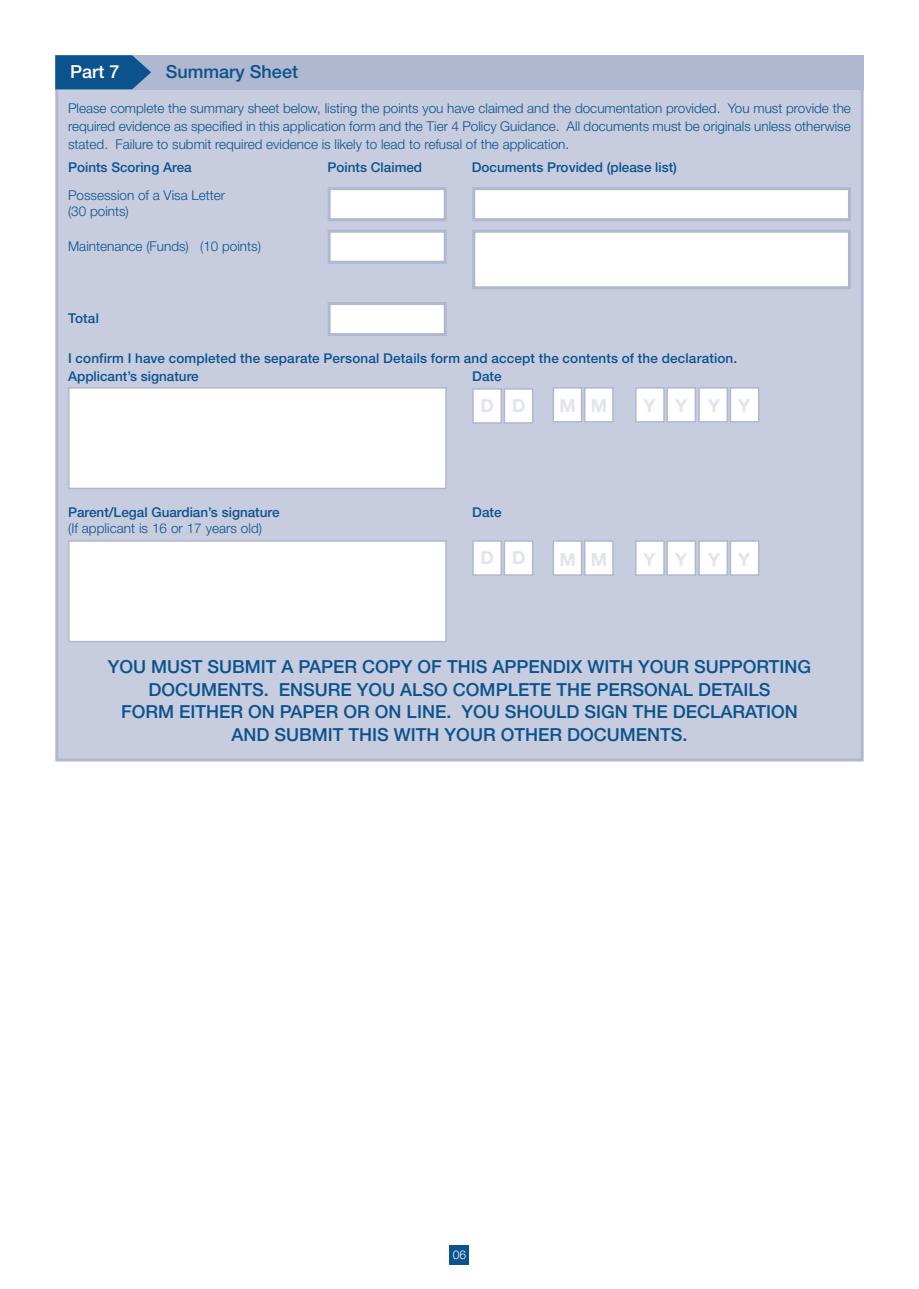
<style>
.page{position:relative;width:919px;height:1289px;background:#fff}
.page>*{position:absolute;margin:0;border:0;box-sizing:border-box;transform-origin:0 0}
.t1{font:500 18px/22.5px "Helvetica Neue";color:#0b538c;text-align:center}
.t2{font:700 18px "Helvetica Neue";letter-spacing:1.085em;color:#e1e4ee}
.t3{font:500 18px "Helvetica Neue";color:#fff}
.t4{font:300 13.5px/18px "Helvetica Neue";color:#0b538c;text-align:justify}
.Questions{font:500 13.5px "Helvetica Neue";color:#0b538c}
.t5{font:500 13.5px "Helvetica Neue LT Std";letter-spacing:.01em;color:#0b538c}
.t6{font:300 12px "Helvetica Neue";color:#fff}
</style>
<div class="page">
<div style="left:449px;top:1244px;width:20px;height:20px;background:#0b538c"></div>
<div style="left:55px;top:72px;width:808px;height:689px;background:#c7ccdf;border:3px solid #afb7d1"></div>
<div style="left:55px;top:55px;width:808px;height:34px;background:#afb7d1"></div>
<svg style="left:55px;top:55px;width:96px;height:34px;background:#1c5d93"></svg>
<div style="left:327px;top:187px;width:119px;height:34px;background:#fff;border:3px solid #afb7d1"></div>
<div style="left:472px;top:187px;width:378px;height:34px;background:#fff;border:3px solid #afb7d1"></div>
<div style="left:327px;top:230px;width:119px;height:34px;background:#fff;border:3px solid #afb7d1"></div>
<div style="left:472px;top:230px;width:378px;height:59px;background:#fff;border:3px solid #afb7d1"></div>
<div style="left:327px;top:302px;width:119px;height:34px;background:#fff;border:3px solid #afb7d1"></div>
<div style="left:68px;top:387px;width:379px;height:102px;background:#fff"></div>
<svg style="left:472px;top:388px;width:62px;height:36px;background:#eef0f5"></svg>
<svg style="left:552px;top:387px;width:62px;height:36px;background:#eef0f5"></svg>
<svg style="left:635px;top:387px;width:125px;height:36px"></svg>
<div style="left:68px;top:540px;width:379px;height:102px;background:#fff"></div>
<svg style="left:472px;top:540px;width:62px;height:36px;background:#eef0f5"></svg>
<svg style="left:552px;top:540px;width:62px;height:36px;background:#eef0f5"></svg>
<svg style="left:635px;top:540px;width:125px;height:36px;background:#eeeff5"></svg>
<p class="t3" style="left:70px;top:61px;width:51px">Part 7</p>
<p class="t1" style="left:166px;top:60px;width:134px">Summary Sheet</p>
<p class="t4" style="left:68px;top:99px;width:784px">Please complete the summary sheet below, listing the points you have claimed and the documentation provided. You must provide the required evidence as specified in this application form and the Tier 4 Policy Guidance. All documents must be originals unless otherwise stated. Failure to submit required evidence is likely to lead to refusal of the application.</p>
<p class="Questions" style="left:68px;top:159px;width:125px">Points Scoring Area</p>
<p class="Questions" style="left:327px;top:159px;width:96px">Points Claimed</p>
<p class="Questions" style="left:472px;top:159px;width:207px">Documents Provided (please list)</p>
<p class="t4" style="left:68px;top:187px;width:158px;line-height:16.2px">Possession of a Visa Letter (30 points)</p>
<p class="t4" style="left:68px;top:237px;width:194px">Maintenance (Funds) (10 points)</p>
<p class="Questions" style="left:68px;top:310px;width:32px">Total</p>
<p class="t5" style="left:68px;top:350px;width:670px">I confirm I have completed the separate Personal Details form and accept the contents of the declaration.</p>
<p class="Questions" style="left:68px;top:368px;width:132px">Applicant’s signature</p>
<p class="Questions" style="left:472px;top:368px;width:31px">Date</p>
<p class="t2" style="left:480px;top:395px;width:46px">D D</p>
<p class="t2" style="left:559px;top:395px;width:49px">M M</p>
<p class="t2" style="left:643px;top:395px;width:108px">YYYY</p>
<p class="Questions" style="left:68px;top:504px;width:213px">Parent/Legal Guardian’s signature</p>
<p class="t4" style="left:68px;top:519px;width:195px">(If applicant is 16 or 17 years old)</p>
<p class="Questions" style="left:472px;top:504px;width:31px">Date</p>
<p class="t2" style="left:480px;top:547px;width:46px">D D</p>
<p class="t2" style="left:559px;top:548px;width:49px">M M</p>
<p class="t2" style="left:643px;top:548px;width:108px">YYYY</p>
<p class="t1" style="left:108px;top:655px;width:705px">YOU MUST SUBMIT A PAPER COPY OF THIS APPENDIX WITH YOUR SUPPORTING DOCUMENTS. ENSURE YOU ALSO COMPLETE THE PERSONAL DETAILS<br>FORM EITHER ON PAPER OR ON LINE. YOU SHOULD SIGN THE DECLARATION AND SUBMIT THIS WITH YOUR OTHER DOCUMENTS.</p>
<p class="t6" style="left:453px;top:1247px;width:15px">06</p>
</div>
